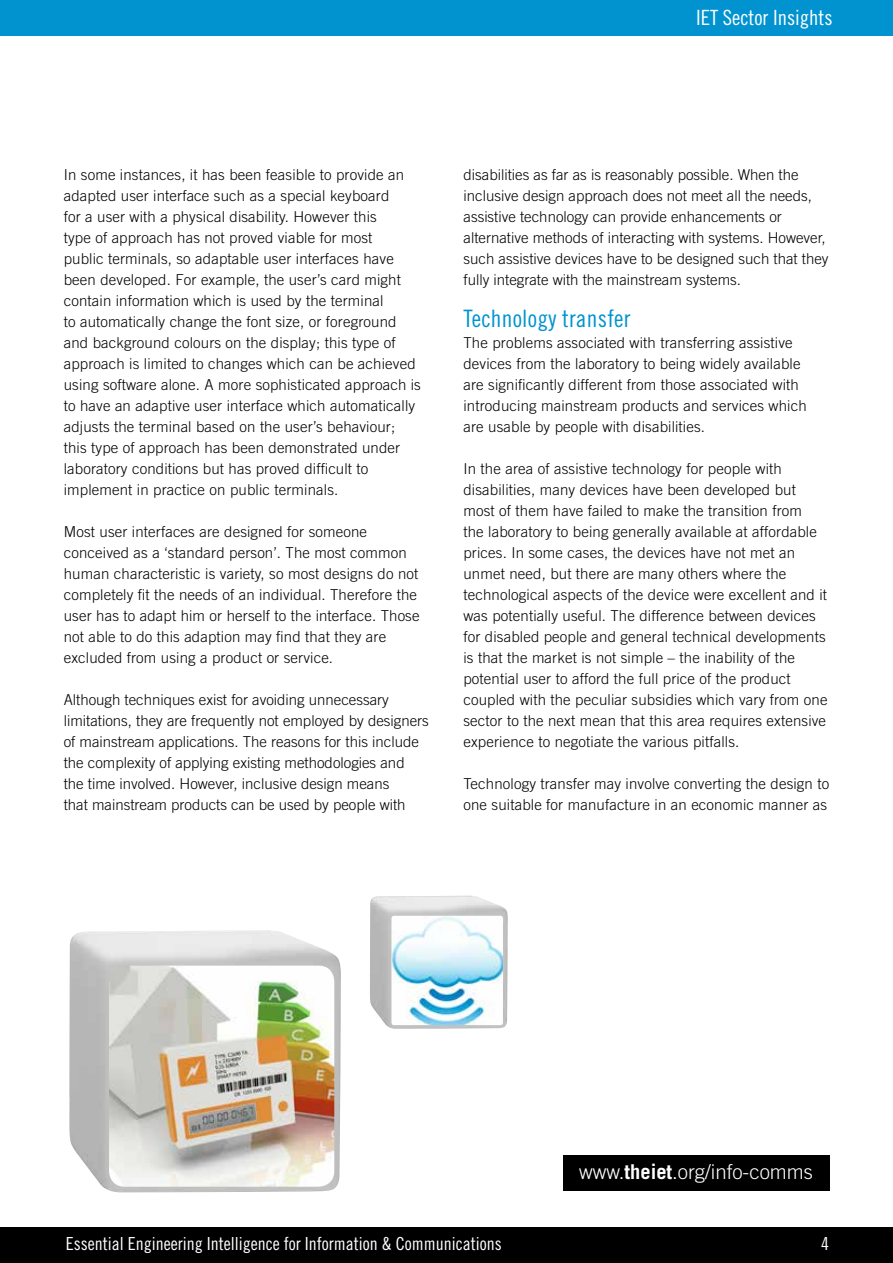
<style>
.page{position:relative;width:893px;height:1263px;background:#fff}
.page>*{position:absolute;margin:0;border:0;box-sizing:border-box;transform-origin:0 0}
.t1{font:24px "Trade Gothic Cond Eighteen";letter-spacing:.01em;color:#0093d0}
.t2{font:21px "Trade Gothic Cond Eighteen";color:#fff}
.t3{font:300 20.4px "Trade Gothic";color:#fff}
.t4{font:18px "Trade Gothic Cond Eighteen";color:#fff}
.t5{font:300 15px/21px "Trade Gothic";letter-spacing:.01em;color:#000}
.s1{font-weight:700}
</style>
<div class="page">
<div style="left:0;top:1227px;width:893px;height:36px;background:#000"></div>
<div style="left:0;top:0;width:893px;height:36px;background:#0093d0"></div>
<img style="left:69px;top:930px;width:272px;height:262px">
<img style="left:370px;top:896px;width:138px;height:133px">
<img style="left:109px;top:965px;width:225px;height:222px">
<img style="left:391px;top:916px;width:112px;height:109px">
<div style="left:563px;top:1155px;width:266px;height:36px;background:#000"></div>
<h2 class="t2" style="left:696px;top:5px;width:138px">IET Sector Insights</h2>
<p class="t5" style="left:64px;top:164px;width:359px">In some instances, it has been feasible to provide an adapted user interface such as a special keyboard<br>for a user with a physical disability. However this<br>type of approach has not proved viable for most<br>public terminals, so adaptable user interfaces have been developed. For example, the user’s card might contain information which is used by the terminal<br>to automatically change the font size, or foreground and background colours on the display; this type of approach is limited to changes which can be achieved using software alone. A more sophisticated approach is to have an adaptive user interface which automatically adjusts the terminal based on the user’s behaviour; this type of approach has been demonstrated under laboratory conditions but has proved difficult to implement in practice on public terminals.</p>
<p class="t5" style="left:64px;top:521px;width:357px">Most user interfaces are designed for someone conceived as a ‘standard person’. The most common human characteristic is variety, so most designs do not completely fit the needs of an individual. Therefore the user has to adapt him or herself to the interface. Those not able to do this adaption may find that they are excluded from using a product or service.</p>
<p class="t5" style="left:64px;top:689px;width:367px">Although techniques exist for avoiding unnecessary limitations, they are frequently not employed by designers of mainstream applications. The reasons for this include the complexity of applying existing methodologies and<br>the time involved. However, inclusive design means<br>that mainstream products can be used by people with</p>
<p class="t5" style="left:463px;top:164px;width:367px">disabilities as far as is reasonably possible. When the inclusive design approach does not meet all the needs, assistive technology can provide enhancements or alternative methods of interacting with systems. However, such assistive devices have to be designed such that they fully integrate with the mainstream systems.</p>
<h1 class="t1" style="left:463px;top:304px;width:168px">Technology transfer</h1>
<p class="t5" style="left:463px;top:332px;width:345px">The problems associated with transferring assistive devices from the laboratory to being widely available are significantly different from those associated with introducing mainstream products and services which are usable by people with disabilities.</p>
<p class="t5" style="left:463px;top:458px;width:365px">In the area of assistive technology for people with disabilities, many devices have been developed but most of them have failed to make the transition from<br>the laboratory to being generally available at affordable prices. In some cases, the devices have not met an unmet need, but there are many others where the technological aspects of the device were excellent and it was potentially useful. The difference between devices for disabled people and general technical developments is that the market is not simple – the inability of the potential user to afford the full price of the product coupled with the peculiar subsidies which vary from one sector to the next mean that this area requires extensive experience to negotiate the various pitfalls.</p>
<p class="t5" style="left:463px;top:773px;width:367px">Technology transfer may involve converting the design to one suitable for manufacture in an economic manner as</p>
<h3 class="t3" style="left:579px;top:1160px;width:235px">www.<span class="s1">theiet</span>.org/info-comms</h3>
<p class="t4" style="left:66px;top:1233px;width:437px">Essential Engineering Intelligence for Information &amp; Communications</p>
<p class="t4" style="left:821px;top:1233px;width:9px">4</p>
</div>
